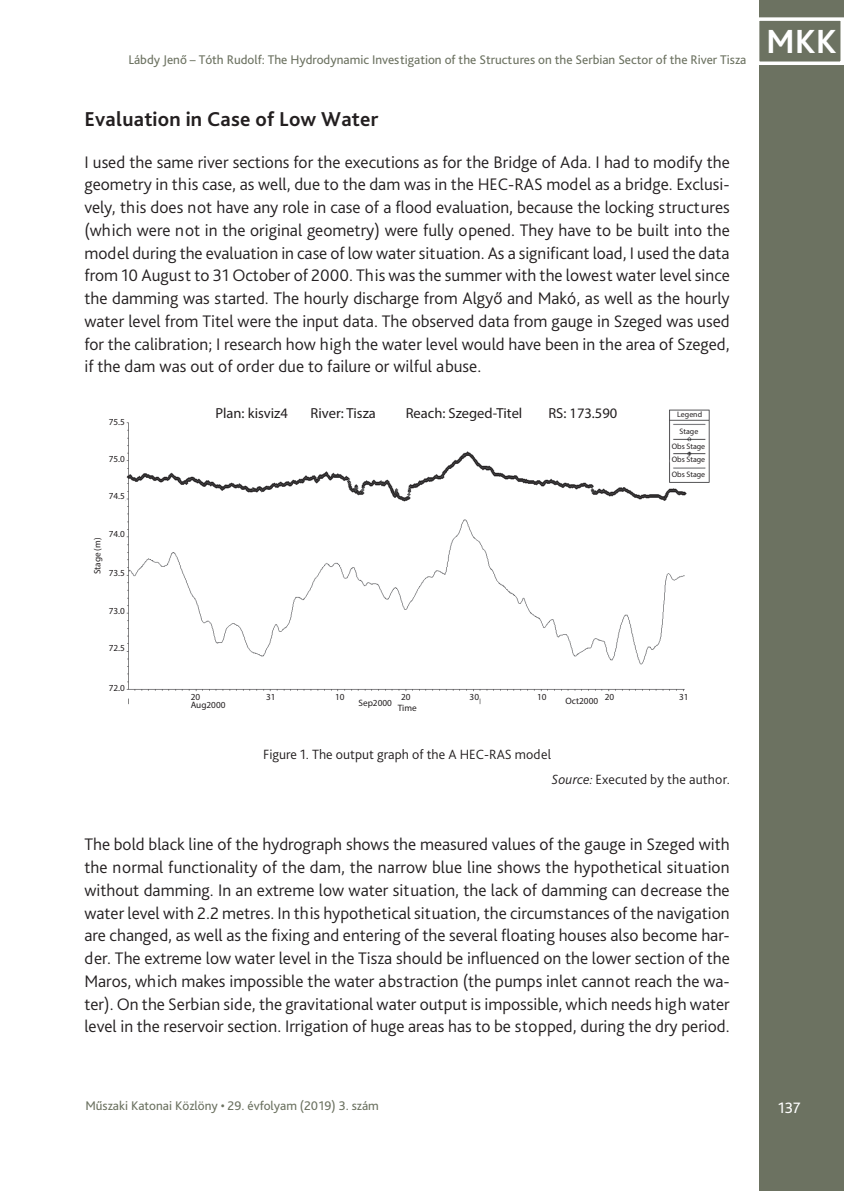
<style>
.page{position:relative;width:844px;height:1191px;background:#fff}
.page>*{position:absolute;margin:0;border:0;box-sizing:border-box;transform-origin:0 0}
.t1{font:700 35px "Bliss Pro";color:#fff}
.Címsor_1{font:700 21px "Bliss Pro";letter-spacing:.01em;color:#231f20}
.Szöveg_1st___3_mm{font:300 17.5px/22.8px "Bliss Pro";color:#231f20;text-align:justify}
.t2{font:15.75px "Bliss Pro";color:#fff}
.t3{font:14.53px "Myriad Pro";color:#231f20}
.Ábra_címe{font:300 14px "Bliss Pro";color:#231f20}
.ábra_forrás{font:300 14px "Bliss Pro";color:#231f20}
.t4{font:13.12px "Bliss Pro";color:#6c7261}
.t5{font:9.28px "Myriad Pro";color:#231f20}
.t6{font:7.88px/15.9px "Myriad Pro";color:#231f20;text-align:center}
.s1{font-style:italic}
</style>
<div class="page">
<div style="left:759px;top:0;width:84px;height:1191px;background:#6c7261"></div>
<div style="left:755px;top:17px;width:88px;height:48px;border:4px solid #fff"></div>
<img style="left:115px;top:409px;width:595px;height:299px">
<p class="t4" style="left:128px;top:51px;width:619px">Lábdy Jenő – Tóth Rudolf: The Hydrodynamic Investigation of the Structures on the Serbian Sector of the River Tisza</p>
<p class="Címsor_1" style="left:84px;top:105px;width:295px">Evaluation in Case of Low Water</p>
<p class="Szöveg_1st___3_mm" style="left:84px;top:150px;width:646px">I used the same river sections for the executions as for the Bridge of Ada. I had to modify the geometry in this case, as well, due to the dam was in the HEC-RAS model as a bridge. Exclusi&shy;vely, this does not have any role in case of a flood evaluation, because the locking structures (which were not in the original geometry) were fully opened. They have to be built into the model during the evaluation in case of low water situation. As a significant load, I used the data from 10 August to 31 October of 2000. This was the summer with the lowest water level since the damming was started. The hourly discharge from Algyő and Makó, as well as the hourly water level from Titel were the input data. The observed data from gauge in Szeged was used for the calibration; I research how high the water level would have been in the area of Szeged, if the dam was out of order due to failure or wilful abuse.</p>
<p class="t3" style="left:215px;top:404px;width:74px">Plan: kisviz4</p>
<p class="t3" style="left:310px;top:404px;width:67px">River: Tisza</p>
<p class="t3" style="left:405px;top:404px;width:118px">Reach: Szeged-Titel</p>
<p class="t3" style="left:548px;top:404px;width:70px">RS: 173.590</p>
<p class="t5" style="left:109px;top:416px;width:18px">75.5</p>
<p class="t5" style="left:109px;top:453px;width:18px">75.0</p>
<p class="t6" style="left:671px;top:407px;width:35px">Legend<br>Stage<br>Obs Stage</p>
<p class="t6" style="left:671px;top:452px;width:35px;line-height:14.2px;text-align:left">Obs Stage<br>Obs Stage</p>
<p class="t5" style="left:109px;top:490px;width:18px">74.5</p>
<p class="t5" style="left:109px;top:528px;width:18px">74.0</p>
<p class="t5" style="left:109px;top:567px;width:18px">73.5</p>
<p class="t5" style="left:92px;top:574px;width:38px;rotate:-90deg">Stage (m)</p>
<p class="t5" style="left:109px;top:605px;width:18px">73.0</p>
<p class="t5" style="left:109px;top:642px;width:18px">72.5</p>
<p class="t5" style="left:109px;top:681px;width:18px">72.0</p>
<p class="t5" style="left:191px;top:691px;width:11px">20</p>
<p class="t5" style="left:266px;top:691px;width:11px">31</p>
<p class="t5" style="left:335px;top:691px;width:11px">10</p>
<p class="t5" style="left:401px;top:691px;width:11px">20</p>
<p class="t5" style="left:469px;top:691px;width:11px">30</p>
<p class="t5" style="left:537px;top:691px;width:11px">10</p>
<p class="t5" style="left:604px;top:691px;width:11px">20</p>
<p class="t5" style="left:679px;top:691px;width:11px">31</p>
<p class="t5" style="left:191px;top:699px;width:36px">Aug2000</p>
<p class="t5" style="left:397px;top:702px;width:20px">Time</p>
<p class="t5" style="left:358px;top:697px;width:35px">Sep2000</p>
<p class="t5" style="left:565px;top:695px;width:34px">Oct2000</p>
<p class="Ábra_címe" style="left:263px;top:746px;width:289px">Figure 1. The output graph of the A HEC-RAS model</p>
<p class="ábra_forrás" style="left:551px;top:770px;width:179px"><span class="s1">Source:</span> Executed by the author.</p>
<p class="Szöveg_1st___3_mm" style="left:84px;top:832px;width:646px">The bold black line of the hydrograph shows the measured values of the gauge in Szeged with the normal functionality of the dam, the narrow blue line shows the hypothetical situation without damming. In an extreme low water situation, the lack of damming can decrease the water level with 2.2 metres. In this hypothetical situation, the circumstances of the navigation are changed, as well as the fixing and entering of the several floating houses also become har&shy;der. The extreme low water level in the Tisza should be influenced on the lower section of the Maros, which makes impossible the water abstraction (the pumps inlet cannot reach the wa&shy;ter). On the Serbian side, the gravitational water output is impossible, which needs high water level in the reservoir section. Irrigation of huge areas has to be stopped, during the dry period.</p>
<h1 class="t1" style="left:765px;top:20px;width:72px">MKK</h1>
<p class="t4" style="left:85px;top:1098px;width:295px">Műszaki Katonai Közlöny • 29. évfolyam (2019) 3. szám</p>
<p class="t2" style="left:778px;top:1098px;width:24px">137</p>
</div>
